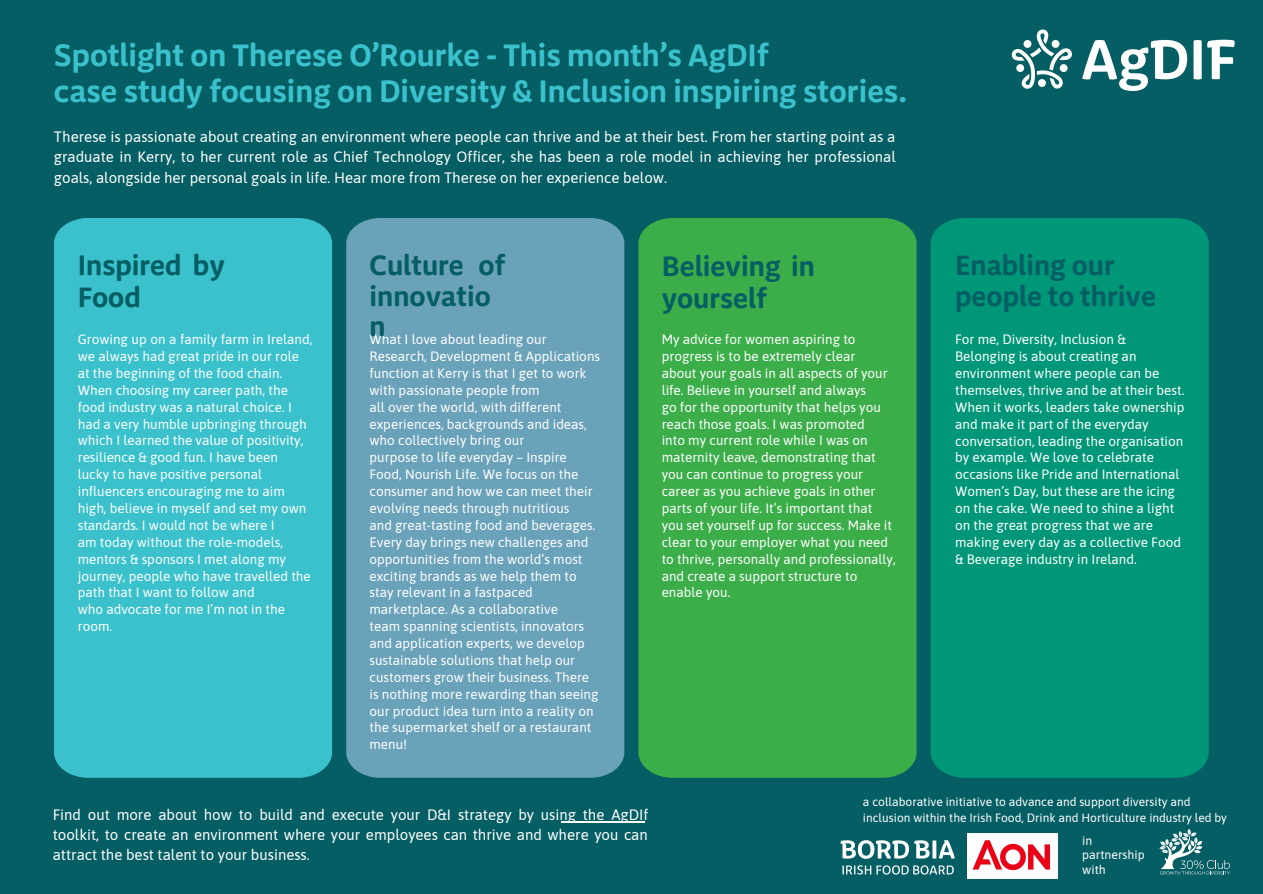
<style>
.page{position:relative;width:1263px;height:894px;background:#fff}
.page>*{position:absolute;margin:0;border:0;box-sizing:border-box;transform-origin:0 0}
.t1{font:700 31.5px/36px "Bord Bia Sans";color:#3ac1cc}
.t2{font:700 28.5px/30.3px "Bord Bia Sans";color:#055e63}
.t3{font:15px/20.2px "Asap";color:#fff;text-align:justify}
.t4{font:13.5px/16.8px "Asap";color:#fff}
.t5{font:12.3px/14.5px "Asap";color:#fff}
.t6{font:12px/15.8px "Asap";color:#fff}
</style>
<div class="page">
<div style="left:0;top:0;width:1263px;height:893px;background:#055e63"></div>
<hr style="left:561px;top:821px;width:84px;height:1px;background:#fff">
<svg style="left:840px;top:840px;width:115px;height:18px"></svg>
<svg style="left:842px;top:865px;width:112px;height:9px"></svg>
<div style="left:931px;top:218px;width:278px;height:559px;background:#009778"></div>
<div style="left:638px;top:218px;width:279px;height:559px;background:#3bae49"></div>
<div style="left:346px;top:218px;width:278px;height:559px;background:#6aa2b9"></div>
<div style="left:54px;top:218px;width:278px;height:559px;background:#3ac1cc"></div>
<svg style="left:1012px;top:29px;width:60px;height:60px"></svg>
<svg style="left:1082px;top:40px;width:105px;height:51px"></svg>
<svg style="left:1193px;top:39px;width:42px;height:40px"></svg>
<svg style="left:1159px;top:829px;width:71px;height:45px"></svg>
<img style="left:967px;top:833px;width:91px;height:46px">
<h1 class="t1" style="left:54px;top:36px;width:855px">Spotlight on Therese O’Rourke - This month’s AgDIf<br>case study focusing on Diversity &amp; Inclusion inspiring stories.</h1>
<p class="t3" style="left:54px;top:127px;width:843px">Therese is passionate about creating an environment where people can thrive and be at their best. From her starting point as a graduate in Kerry, to her current role as Chief Technology Officer, she has been a role model in achieving her professional goals, alongside her personal goals in life. Hear more from Therese on her experience below.</p>
<h2 class="t2" style="left:78px;top:248px;width:149px;line-height:31.5px">Inspired by<br>Food</h2>
<h2 class="t2" style="left:369px;top:249px;width:137px">Culture of innovatio n</h2>
<h2 class="t2" style="left:662px;top:248px;width:155px;line-height:32.5px">Believing in yourself</h2>
<h2 class="t2" style="left:955px;top:249px;width:202px">Enabling our people to thrive</h2>
<p class="t4" style="left:78px;top:331px;width:236px">Growing up on a family farm in Ireland, we always had great pride in our role at the beginning of the food chain.<br>When choosing my career path, the food industry was a natural choice. I had a very humble upbringing through which I learned the value of positivity, resilience &amp; good fun. I have been lucky to have positive personal influencers encouraging me to aim high, believe in myself and set my own standards. I would not be where I<br>am today without the role-models, mentors &amp; sponsors I met along my journey, people who have travelled the path that I want to follow and<br>who advocate for me I’m not in the room.</p>
<p class="t4" style="left:369px;top:331px;width:232px">What I love about leading our Research, Development &amp; Applications function at Kerry is that I get to work with passionate people from<br>all over the world, with different experiences, backgrounds and ideas, who collectively bring our<br>purpose to life everyday – Inspire Food, Nourish Life. We focus on the consumer and how we can meet their evolving needs through nutritious<br>and great-tasting food and beverages.<br>Every day brings new challenges and opportunities from the world’s most exciting brands as we help them to stay relevant in a fastpaced marketplace. As a collaborative<br>team spanning scientists, innovators and application experts, we develop sustainable solutions that help our customers grow their business. There is nothing more rewarding than seeing our product idea turn into a reality on the supermarket shelf or a restaurant menu!</p>
<p class="t4" style="left:662px;top:331px;width:236px">My advice for women aspiring to progress is to be extremely clear<br>about your goals in all aspects of your life. Believe in yourself and always<br>go for the opportunity that helps you reach those goals. I was promoted<br>into my current role while I was on maternity leave, demonstrating that you can continue to progress your career as you achieve goals in other parts of your life. It’s important that you set yourself up for success. Make it clear to your employer what you need to thrive, personally and professionally, and create a support structure to enable you.</p>
<p class="t4" style="left:955px;top:331px;width:231px">For me, Diversity, Inclusion &amp; Belonging is about creating an environment where people can be themselves, thrive and be at their best.<br>When it works, leaders take ownership and make it part of the everyday conversation, leading the organisation by example. We love to celebrate occasions like Pride and International Women’s Day, but these are the icing on the cake. We need to shine a light on the great progress that we are making every day as a collective Food &amp; Beverage industry in Ireland.</p>
<p class="t3" style="left:53px;top:803px;width:597px">Find out more about how to build and execute your D&amp;I strategy by using the AgDIf toolkit, to create an environment where your employees can thrive and where you can attract the best talent to your business.</p>
<p class="t6" style="left:863px;top:793px;width:366px">a collaborative initiative to advance and support diversity and inclusion within the Irish Food, Drink and Horticulture industry led by</p>
<p class="t5" style="left:1082px;top:832px;width:64px">in partnership with</p>
</div>
